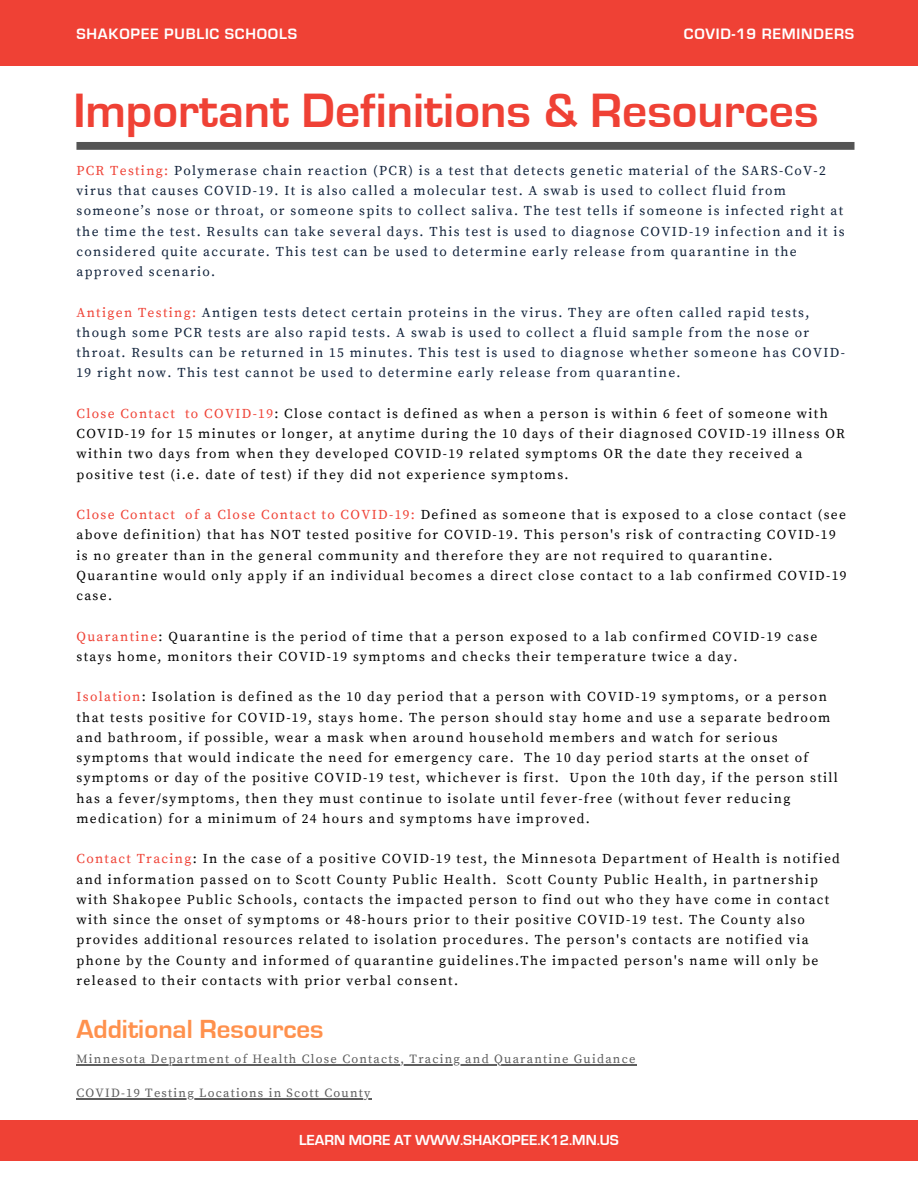
<style>
.page{position:relative;width:918px;height:1188px;background:#fff}
.page>*{position:absolute;margin:0;border:0;box-sizing:border-box;transform-origin:0 0}
.t1{font:700 49.65px "Eurostile";color:#ef4135}
.t2{font:700 27px "Eurostile";color:#ff914d}
.t3{font:700 15.6px "Eurostile";letter-spacing:.05em;color:#fff}
.t4{font:700 15px "Eurostile";color:#fff}
.t5{font:13.5px/20.2px "Source Serif Pro";letter-spacing:.1em;color:#000}
.t6{font:13.5px/20.2px "Source Serif Pro";letter-spacing:.1em;color:#0f213a}
.t7{font:12.45px "Source Serif Pro";letter-spacing:.1em;color:#5e5e5e}
.s1{color:#ef4135}
</style>
<div class="page">
<div style="left:0;top:1120px;width:918px;height:40px;background:#ef4135"></div>
<div style="left:0;top:0;width:918px;height:65px;background:#ef4135"></div>
<svg style="left:76px;top:142px;width:779px;height:8px"></svg>
<hr style="left:76px;top:1065px;width:553px;height:1px;background:#5e5e5e">
<hr style="left:76px;top:1098px;width:296px;height:1px;background:#5e5e5e">
<p class="t3" style="left:76px;top:26px;width:222px">SHAKOPEE PUBLIC SCHOOLS</p>
<p class="t3" style="left:684px;top:26px;width:172px">COVID-19 REMINDERS</p>
<p class="t1" style="left:73px;top:88px;width:747px">Important Definitions &amp; Resources</p>
<p class="t6" style="left:76px;top:161px;width:770px"><span class="s1">PCR Testing:</span> Polymerase chain reaction (PCR) is a test that detects genetic material of the SARS-CoV-2 virus that causes COVID-19. It is also called a molecular test. A swab is used to collect fluid from someone’s nose or throat, or someone spits to collect saliva. The test tells if someone is infected right at the time the test. Results can take several days. This test is used to diagnose COVID-19 infection and it is considered quite accurate. This test can be used to determine early release from quarantine in the approved scenario.</p>
<p class="t6" style="left:76px;top:303px;width:770px"><span class="s1">Antigen Testing:</span> Antigen tests detect certain proteins in the virus. They are often called rapid tests, though some PCR tests are also rapid tests. A swab is used to collect a fluid sample from the nose or throat. Results can be returned in 15 minutes. This test is used to diagnose whether someone has COVID-19 right now. This test cannot be used to determine early release from quarantine.</p>
<p class="t5" style="left:76px;top:404px;width:770px"><span class="s1">Close Contact to COVID-19</span>: Close contact is defined as when a person is within 6 feet of someone with COVID-19 for 15 minutes or longer, at anytime during the 10 days of their diagnosed COVID-19 illness OR within two days from when they developed COVID-19 related symptoms OR the date they received a positive test (i.e. date of test) if they did not experience symptoms.</p>
<p class="t5" style="left:76px;top:505px;width:772px"><span class="s1">Close Contact of a Close Contact to COVID-19:</span> Defined as someone that is exposed to a close contact (see above definition) that has NOT tested positive for COVID-19. This person's risk of contracting COVID-19 is no greater than in the general community and therefore they are not required to quarantine.<br>Quarantine would only apply if an individual becomes a direct close contact to a lab confirmed COVID-19 case.</p>
<p class="t5" style="left:76px;top:627px;width:742px"><span class="s1">Quarantine</span>: Quarantine is the period of time that a person exposed to a lab confirmed COVID-19 case stays home, monitors their COVID-19 symptoms and checks their temperature twice a day.</p>
<p class="t5" style="left:76px;top:687px;width:763px"><span class="s1">Isolation</span>: Isolation is defined as the 10 day period that a person with COVID-19 symptoms, or a person that tests positive for COVID-19, stays home. The person should stay home and use a separate bedroom and bathroom, if possible, wear a mask when around household members and watch for serious symptoms that would indicate the need for emergency care. The 10 day period starts at the onset of symptoms or day of the positive COVID-19 test, whichever is first. Upon the 10th day, if the person still has a fever/symptoms, then they must continue to isolate until fever-free (without fever reducing medication) for a minimum of 24 hours and symptoms have improved.</p>
<p class="t5" style="left:76px;top:849px;width:765px"><span class="s1">Contact Tracing</span>: In the case of a positive COVID-19 test, the Minnesota Department of Health is notified and information passed on to Scott County Public Health. Scott County Public Health, in partnership with Shakopee Public Schools, contacts the impacted person to find out who they have come in contact with since the onset of symptoms or 48-hours prior to their positive COVID-19 test. The County also provides additional resources related to isolation procedures. The person's contacts are notified via phone by the County and informed of quarantine guidelines.The impacted person's name will only be released to their contacts with prior verbal consent.</p>
<p class="t2" style="left:76px;top:1016px;width:249px">Additional Resources</p>
<p class="t7" style="left:76px;top:1052px;width:560px">Minnesota Department of Health Close Contacts, Tracing and Quarantine Guidance</p>
<p class="t7" style="left:76px;top:1086px;width:295px">COVID-19 Testing Locations in Scott County</p>
<p class="t4" style="left:299px;top:1133px;width:321px">LEARN MORE AT WWW.SHAKOPEE.K12.MN.US</p>
</div>
